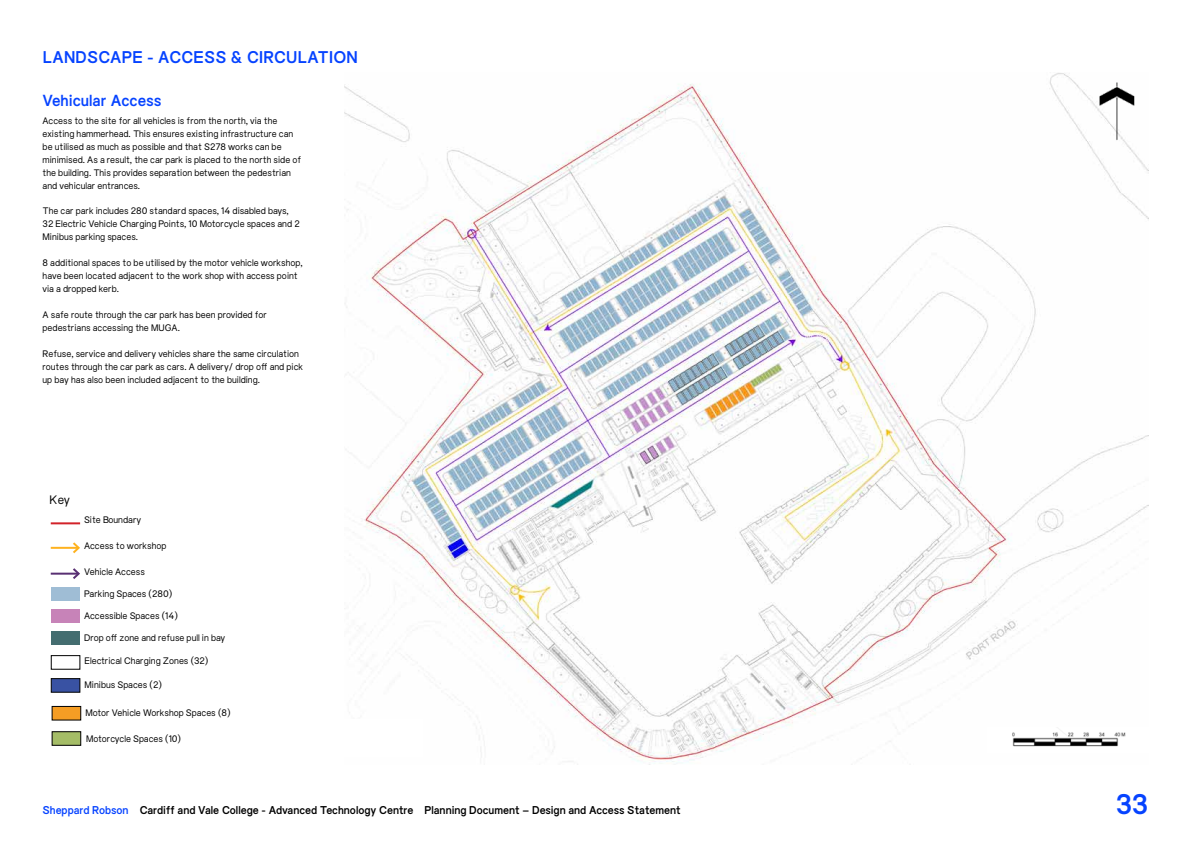
<style>
.page{position:relative;width:1191px;height:842px;background:#fff}
.page>*{position:absolute;margin:0;border:0;box-sizing:border-box;transform-origin:0 0}
.t1{font:700 30px "Everyday";color:#0643ff}
.t2{font:700 18px "Everyday";letter-spacing:.01em;color:#0643ff}
.t3{font:700 17px "Everyday";color:#0643ff}
.t4{font:13px "Everyday";color:#000}
.t5{font:700 12px "Everyday";letter-spacing:-.005em;color:#000}
.t6{font:10px/13px "Everyday";color:#000}
.s1{color:#0643ff}
</style>
<div class="page">
<img style="left:345px;top:73px;width:803px;height:691px">
<hr style="left:51px;top:547px;width:28px;height:2px;background:#feb21f">
<svg style="left:71px;top:542px;width:9px;height:12px"></svg>
<hr style="left:51px;top:522px;width:29px;height:2px;background:#d2232a">
<hr style="left:51px;top:573px;width:28px;height:2px;background:#593073">
<svg style="left:71px;top:568px;width:9px;height:11px"></svg>
<div style="left:51px;top:587px;width:28px;height:14px;background:#9fbdd5"></div>
<div style="left:51px;top:609px;width:28px;height:14px;background:#c783b8"></div>
<div style="left:51px;top:631px;width:28px;height:14px;background:#446d70"></div>
<div style="left:51px;top:655px;width:29px;height:15px;border:1px solid #000"></div>
<div style="left:52px;top:706px;width:29px;height:14px;background:#f59d24;border:1px solid #000"></div>
<div style="left:52px;top:731px;width:29px;height:15px;background:#a5bd67;border:1px solid #000"></div>
<img style="left:1094px;top:81px;width:45px;height:62px">
<div style="left:293px;top:719px;width:129px;height:38px;background:#fff"></div>
<img style="left:988px;top:728px;width:160px;height:25px">
<div style="left:51px;top:678px;width:29px;height:15px;background:#3952a3;border:1px solid #000"></div>
<h2 class="t2" style="left:43px;top:48px;width:316px">LANDSCAPE - ACCESS &amp; CIRCULATION</h2>
<h3 class="t3" style="left:43px;top:91px;width:120px">Vehicular Access</h3>
<p class="t6" style="left:43px;top:114px;width:260px">Access to the site for all vehicles is from the north, via the existing hammerhead. This ensures existing infrastructure can be utilised as much as possible and that S278 works can be minimised. As a result, the car park is placed to the north side of the building. This provides separation between the pedestrian and vehicular entrances.</p>
<p class="t6" style="left:43px;top:205px;width:259px">The car park includes 280 standard spaces, 14 disabled bays,<br>32 Electric Vehicle Charging Points, 10 Motorcycle spaces and 2<br>Minibus parking spaces.</p>
<p class="t6" style="left:43px;top:257px;width:262px">8 additional spaces to be utilised by the motor vehicle workshop, have been located adjacent to the work shop with access point via a dropped kerb.</p>
<p class="t6" style="left:43px;top:309px;width:226px">A safe route through the car park has been provided for pedestrians accessing the MUGA.</p>
<p class="t6" style="left:43px;top:347px;width:262px">Refuse, service and delivery vehicles share the same circulation routes through the car park as cars. A delivery/ drop off and pick up bay has also been included adjacent to the building.</p>
<h3 class="t4" style="left:50px;top:493px;width:22px">Key</h3>
<p class="t6" style="left:84px;top:514px;width:59px">Site Boundary</p>
<p class="t6" style="left:84px;top:540px;width:84px">Access to workshop</p>
<p class="t6" style="left:84px;top:566px;width:62px">Vehicle Access</p>
<p class="t6" style="left:84px;top:583px;width:95px;line-height:21.9px">Parking Spaces (280)<br>Accessible Spaces (14)</p>
<p class="t6" style="left:85px;top:655px;width:125px">Electrical Charging Zones (32)</p>
<p class="t6" style="left:84px;top:631px;width:143px">Drop off zone and refuse pull in bay</p>
<p class="t6" style="left:85px;top:679px;width:79px">Minibus Spaces (2)</p>
<p class="t6" style="left:85px;top:707px;width:147px">Motor Vehicle Workshop Spaces (8)</p>
<p class="t6" style="left:86px;top:733px;width:96px">Motorcycle Spaces (10)</p>
<p class="t5" style="left:43px;top:803px;width:640px"><span class="s1">Sheppard Robson</span> Cardiff and Vale College - Advanced Technology Centre Planning Document – Design and Access Statement</p>
<h1 class="t1" style="left:1115px;top:788px;width:34px">33</h1>
</div>
